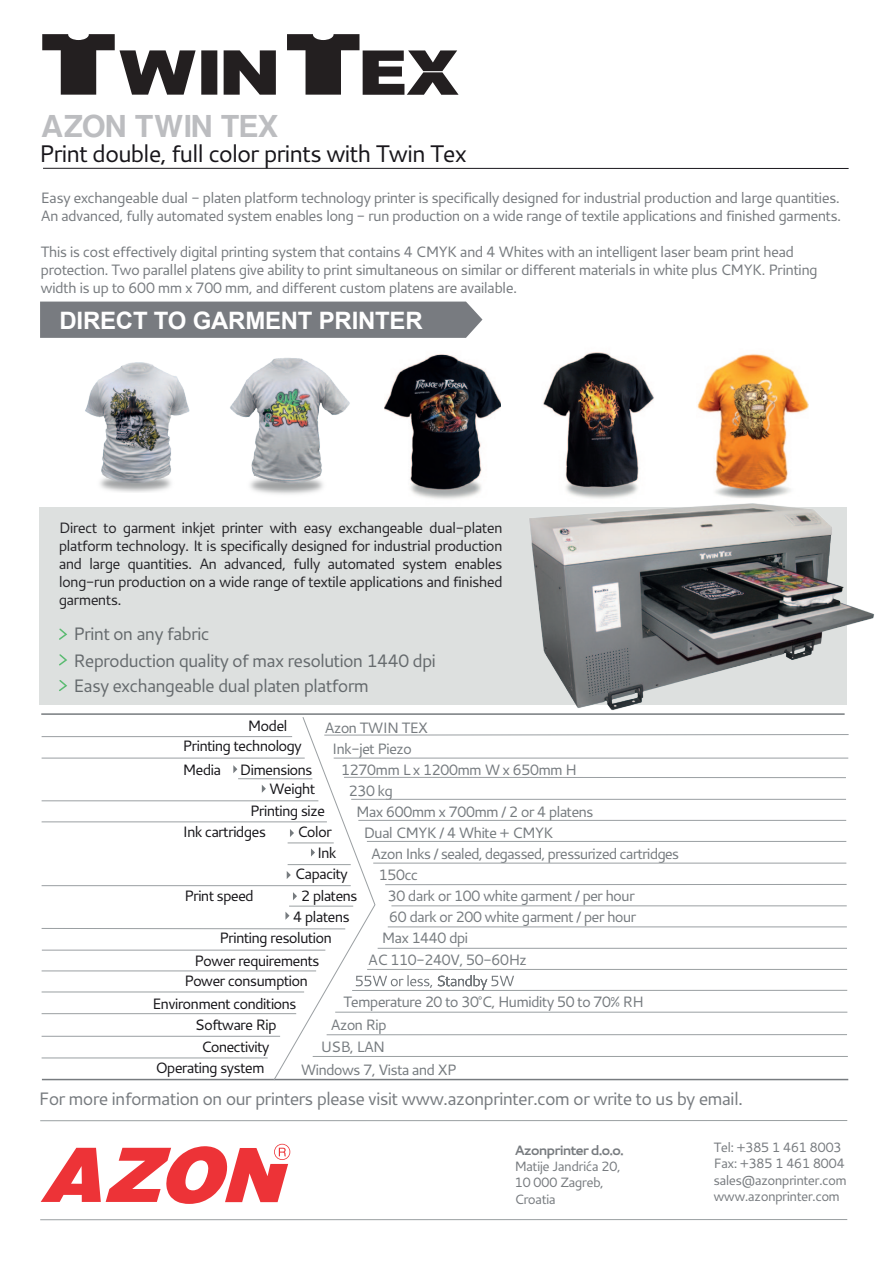
<style>
.page{position:relative;width:893px;height:1263px;background:#fff}
.page>*{position:absolute;margin:0;border:0;box-sizing:border-box;transform-origin:0 0}
.t1{font:700 30px "Mg Open Moderna";color:#bcbdc0}
.t2{font:24px "Cantarell";letter-spacing:-.05em;color:#18161b}
.t3{font:700 24px "Arial";letter-spacing:-.01em;color:#fff}
.t4{font:18px/26px "Cantarell";letter-spacing:-.05em;color:#656a6d}
.t5{font:18px "Cantarell";letter-spacing:-.05em;color:#777b7f}
.t6{font:15px/18px "Cantarell";letter-spacing:-.05em;color:#777b7f}
.t7{font:15px "Cantarell";letter-spacing:-.06em;color:#767b7f}
.t8{font:15px/18px "Cantarell";letter-spacing:-.05em;color:#262529;text-align:justify}
.t9{font:15px/20.2px "Cantarell";letter-spacing:-.06em;color:#17161a}
.t10{font:13.5px/16.2px "Cantarell";letter-spacing:-.05em;color:#777b7f}
.t11{font:700 13.5px "Cantarell";letter-spacing:-.075em;color:#777b7f}
</style>
<div class="page">
<img style="left:384px;top:354px;width:117px;height:154px">
<img style="left:85px;top:362px;width:105px;height:130px">
<img style="left:230px;top:358px;width:120px;height:137px">
<img style="left:543px;top:352px;width:111px;height:131px">
<img style="left:697px;top:354px;width:112px;height:129px">
<div style="left:40px;top:508px;width:807px;height:197px;background:#dde0df"></div>
<svg style="left:59px;top:628px;width:8px;height:12px"></svg>
<svg style="left:59px;top:654px;width:8px;height:12px"></svg>
<svg style="left:59px;top:680px;width:8px;height:11px"></svg>
<hr style="left:40px;top:1120px;width:807px;height:1px;background:#999fa1">
<svg style="left:41px;top:1144px;width:249px;height:60px"></svg>
<hr style="left:40px;top:1219px;width:807px;height:1px;background:#999fa1">
<hr style="left:41px;top:713px;width:804px;height:2px;background:#777b7f">
<div style="left:40px;top:302px;width:442px;height:36px;background:#787b80"></div>
<svg style="left:41px;top:717px;width:808px;height:363px"></svg>
<hr style="left:42px;top:950px;width:283px;height:1px;background:#9a9fa2">
<hr style="left:42px;top:1036px;width:238px;height:1px;background:#9a9fa2">
<hr style="left:42px;top:1058px;width:226px;height:1px;background:#9a9fa2">
<hr style="left:327px;top:1034px;width:520px;height:1px;background:#9a9fa2">
<hr style="left:313px;top:1056px;width:535px;height:1px;background:#9a9fa2">
<svg style="left:287px;top:34px;width:172px;height:61px"></svg>
<svg style="left:224px;top:50px;width:52px;height:45px"></svg>
<svg style="left:42px;top:34px;width:175px;height:61px"></svg>
<hr style="left:43px;top:168px;width:806px;height:1px;background:#19171c">
<img style="left:502px;top:483px;width:372px;height:248px">
<h1 class="t1" style="left:42px;top:110px;width:240px">AZON TWIN TEX</h1>
<h2 class="t2" style="left:39px;top:137px;width:430px">Print double, full color prints with Twin Tex</h2>
<p class="t6" style="left:41px;top:188px;width:802px">Easy exchangeable dual - platen platform technology printer is specifically designed for industrial production and large quantities.<br>An advanced, fully automated system enables long - run production on a wide range of textile applications and finished garments.</p>
<p class="t6" style="left:41px;top:242px;width:779px">This is cost effectively digital printing system that contains 4 CMYK and 4 Whites with an intelligent laser beam print head protection. Two parallel platens give ability to print simultaneous on similar or different materials in white plus CMYK. Printing width is up to 600 mm x 700 mm, and different custom platens are available.</p>
<h2 class="t3" style="left:60px;top:304px;width:365px">DIRECT TO GARMENT PRINTER</h2>
<p class="t8" style="left:59px;top:518px;width:445px">Direct to garment inkjet printer with easy exchangeable dual-platen platform technology. It is specifically designed for industrial production and large quantities. An advanced, fully automated system enables long-run production on a wide range of textile applications and finished garments.</p>
<p class="t4" style="left:73px;top:620px;width:364px">Print on any fabric<br>Reproduction quality of max resolution 1440 dpi<br>Easy exchangeable dual platen platform</p>
<p class="t9" style="left:183px;top:715px;width:121px;text-indent:65px">Model<br>Printing technology</p>
<p class="t9" style="left:183px;top:759px;width:134px;line-height:19.5px;text-align:right">Media Dimensions<br>Weight</p>
<p class="t9" style="left:183px;top:799px;width:144px;line-height:21.5px;text-indent:67px">Printing size<br>Ink cartridges</p>
<p class="t7" style="left:324px;top:717px;width:105px">Azon TWIN TEX</p>
<p class="t7" style="left:332px;top:738px;width:82px">Ink-jet Piezo</p>
<p class="t7" style="left:341px;top:759px;width:237px">1270mm L x 1200mm W x 650mm H</p>
<p class="t7" style="left:348px;top:780px;width:46px">230 kg</p>
<p class="t7" style="left:356px;top:801px;width:239px">Max 600mm x 700mm / 2 or 4 platens</p>
<p class="t7" style="left:363px;top:822px;width:191px">Dual CMYK / 4 White + CMYK</p>
<p class="t7" style="left:371px;top:843px;width:310px">Azon Inks / sealed, degassed, pressurized cartridges</p>
<p class="t7" style="left:378px;top:864px;width:41px">150cc</p>
<p class="t7" style="left:387px;top:885px;width:249px">30 dark or 100 white garment / per hour</p>
<p class="t7" style="left:389px;top:906px;width:249px">60 dark or 200 white garment / per hour</p>
<p class="t7" style="left:381px;top:928px;width:88px">Max 1440 dpi</p>
<p class="t7" style="left:368px;top:949px;width:161px">AC 110-240V, 50-60Hz</p>
<p class="t9" style="left:297px;top:821px;width:36px">Color</p>
<p class="t9" style="left:317px;top:842px;width:22px">Ink</p>
<p class="t9" style="left:294px;top:863px;width:55px">Capacity</p>
<p class="t9" style="left:184px;top:885px;width:71px">Print speed</p>
<p class="t9" style="left:293px;top:884px;width:66px;line-height:21px;text-align:center">2 platens<br>4 platens</p>
<p class="t9" style="left:219px;top:927px;width:114px">Printing resolution</p>
<p class="t9" style="left:194px;top:949px;width:127px">Power requirements</p>
<p class="t9" style="left:184px;top:970px;width:125px">Power consumption</p>
<p class="t9" style="left:152px;top:993px;width:146px">Environment conditions</p>
<p class="t7" style="left:343px;top:991px;width:302px">Temperature 20 to 30°C, Humidity 50 to 70% RH</p>
<p class="t9" style="left:195px;top:1014px;width:83px">Software Rip</p>
<p class="t9" style="left:201px;top:1036px;width:70px">Conectivity</p>
<p class="t9" style="left:155px;top:1057px;width:111px">Operating system</p>
<p class="t7" style="left:330px;top:1015px;width:58px">Azon Rip</p>
<p class="t7" style="left:321px;top:1036px;width:66px">USB, LAN</p>
<p class="t7" style="left:300px;top:1059px;width:158px">Windows 7, Vista and XP</p>
<p class="t5" style="left:39px;top:1086px;width:706px">For more information on our printers please visit www.azonprinter.com or write to us by email.</p>
<p class="t11" style="left:514px;top:1141px;width:111px">Azonprinter d.o.o.</p>
<p class="t10" style="left:514px;top:1158px;width:108px">Matije Jandrića 20,<br>10 000 Zagreb,<br>Croatia</p>
<p class="t10" style="left:713px;top:1139px;width:135px">Tel: +385 1 461 8003<br>Fax: +385 1 461 8004 sales@azonprinter.com www.azonprinter.com</p>
</div>
